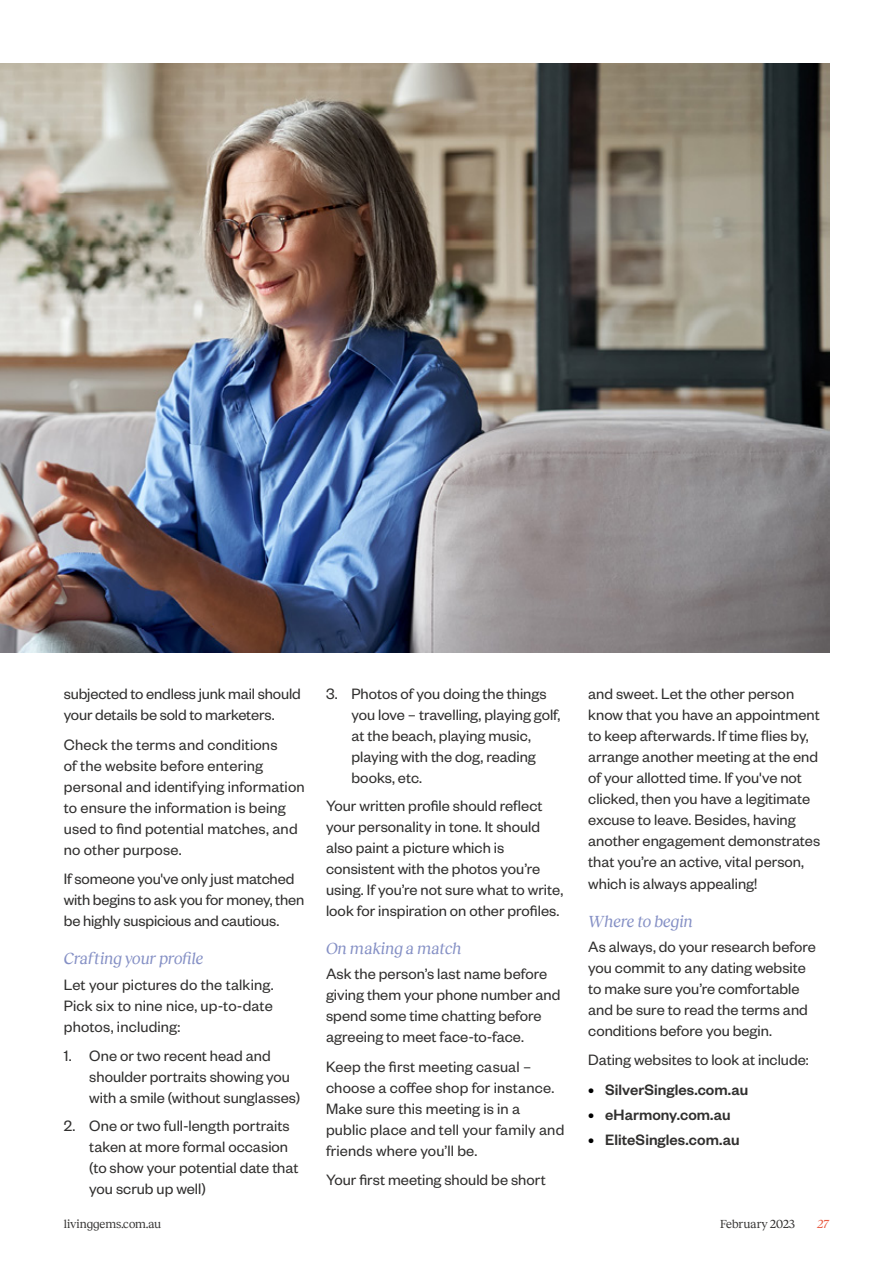
<style>
.page{position:relative;width:893px;height:1263px;background:#fff}
.page>*{position:absolute;margin:0;border:0;box-sizing:border-box;transform-origin:0 0}
.t1{font:16.5px/21px "Founders Grotesk";color:#31302f}
.t2{font:500 16.5px "Founders Grotesk";color:#31302f}
.t3{font:italic 16.5px "Reckless";letter-spacing:-.015em;color:#8590c5}
.t4{font:12px "Reckless";color:#31302f}
.t5{font:italic 12px "Reckless";color:#e85a41}
.s1{color:#000}
</style>
<div class="page">
<img style="left:0;top:64px;width:829px;height:589px">
<p class="t1" style="left:64px;top:683px;width:239px">subjected to endless junk mail should your details be sold to marketers.</p>
<p class="t1" style="left:64px;top:733px;width:242px">Check the terms and conditions<br>of the website before entering personal and identifying information to ensure the information is being used to find potential matches, and no other purpose.</p>
<p class="t1" style="left:64px;top:868px;width:242px">If someone you've only just matched with begins to ask you for money, then be highly suspicious and cautious.</p>
<p class="t3" style="left:64px;top:947px;width:141px">Crafting your profile</p>
<p class="t1" style="left:64px;top:973px;width:211px;text-align:justify">Let your pictures do the talking.<br>Pick six to nine nice, up-to-date photos, including:</p>
<p class="t1" style="left:89px;top:1044px;width:212px;text-indent:-26px">1. One or two recent head and shoulder portraits showing you with a smile (without sunglasses)</p>
<p class="t1" style="left:89px;top:1114px;width:211px;text-indent:-26px">2. One or two full-length portraits taken at more formal occasion (to show your potential date that you scrub up well)</p>
<p class="t1" style="left:351px;top:683px;width:210px;text-indent:-26px">3. Photos of you doing the things you love – travelling, playing golf, at the beach, playing music, playing with the dog, reading books, etc.</p>
<p class="t1" style="left:326px;top:794px;width:239px">Your written profile should reflect your personality in tone. It should also paint a picture which is consistent with the photos you’re using. If you’re not sure what to write, look for inspiration on other profiles.</p>
<p class="t3" style="left:326px;top:936px;width:137px">On making a match</p>
<p class="t1" style="left:326px;top:962px;width:236px">Ask the person’s last name before giving them your phone number and spend some time chatting before agreeing to meet face-to-face.</p>
<p class="t1" style="left:326px;top:1055px;width:240px">Keep the first meeting casual – choose a coffee shop for instance.<br>Make sure this meeting is in a public place and tell your family and friends where you’ll be.</p>
<p class="t1" style="left:326px;top:1168px;width:221px">Your first meeting should be short</p>
<p class="t1" style="left:588px;top:683px;width:233px">and sweet. Let the other person know that you have an appointment to keep afterwards. If time flies by, arrange another meeting at the end of your allotted time. If you've not clicked, then you have a legitimate excuse to leave. Besides, having another engagement demonstrates that you’re an active, vital person, which is always appealing!</p>
<p class="t3" style="left:588px;top:909px;width:106px">Where to begin</p>
<p class="t1" style="left:588px;top:935px;width:229px">As always, do your research before you commit to any dating website to make sure you’re comfortable and be sure to read the terms and conditions before you begin.</p>
<p class="t1" style="left:588px;top:1049px;width:222px">Dating websites to look at include:</p>
<p class="t2" style="left:588px;top:1079px;width:162px"><span class="s1">•</span> SilverSingles.com.au</p>
<p class="t2" style="left:588px;top:1104px;width:144px"><span class="s1">•</span> eHarmony.com.au</p>
<p class="t2" style="left:588px;top:1130px;width:153px"><span class="s1">•</span> EliteSingles.com.au</p>
<p class="t4" style="left:64px;top:1215px;width:99px">livinggems.com.au</p>
<p class="t4" style="left:720px;top:1215px;width:76px">February 2023</p>
<p class="t5" style="left:817px;top:1215px;width:13px">27</p>
</div>
